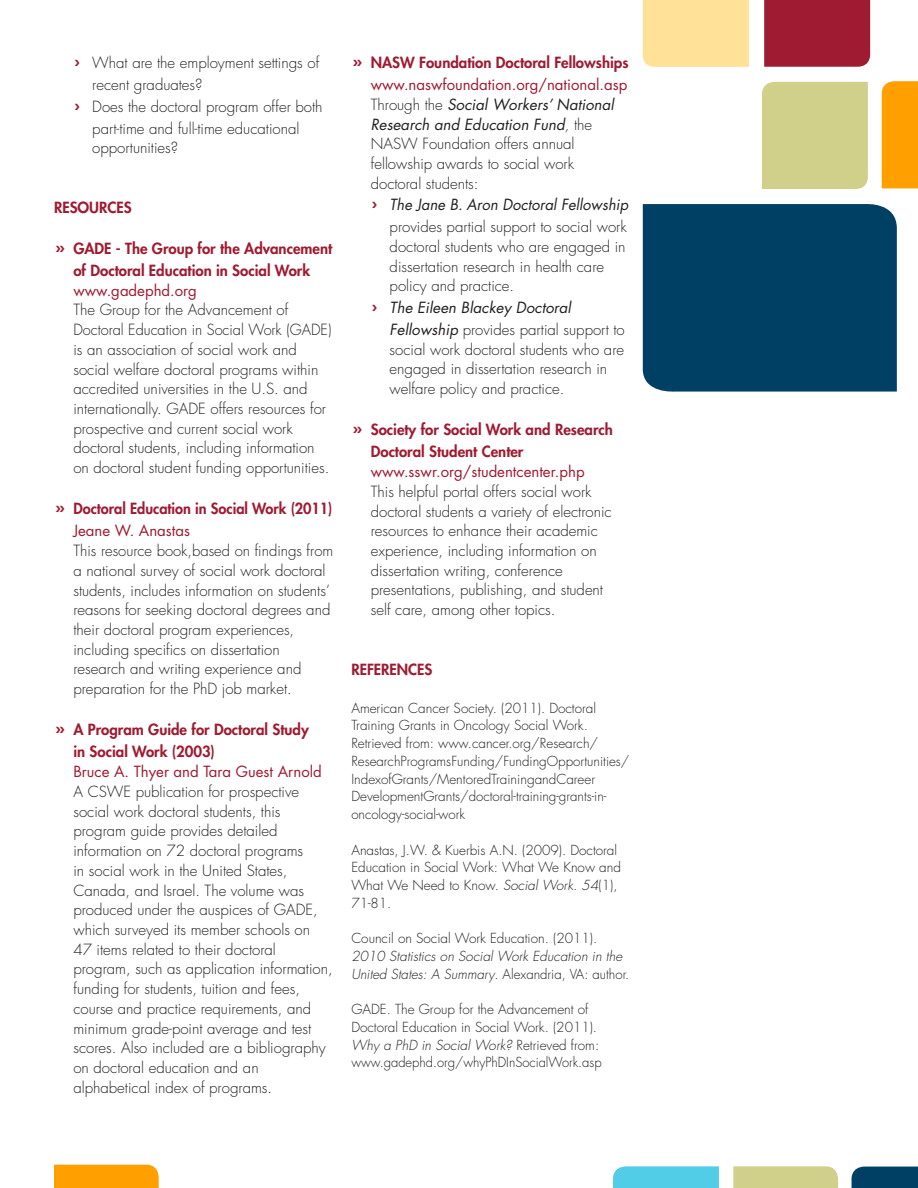
<style>
.page{position:relative;width:918px;height:1188px;background:#fff}
.page>*{position:absolute;margin:0;border:0;box-sizing:border-box;transform-origin:0 0}
.t1{font:300 15px/19.6px "Futura";color:#231f20}
.t2{font:800 15px/22.2px "Futura";color:#9f1b31}
.t3{font:15px/22px "Futura";color:#9f1b31;text-align:right}
.t4{font:italic 15px/22px "Futura";letter-spacing:.005em;color:#231f20}
.t5{font:300 13.5px/17.7px "Futura";color:#231f20}
.t6{font:italic 300 13.5px/17.7px "Futura";letter-spacing:.005em;color:#231f20}
.s1{font-family:"Trade Gothic Bold Two";font-weight:400;font-size:19.5px;color:#9f1b31}
.s2{font-family:"Trade Gothic Bold Two";font-weight:400;font-size:19.5px}
.s3{font-weight:400}
.s4{font-family:"Trade Gothic Bold Two";font-size:19.5px}
.s5{font-weight:800}
.s6{font-weight:400;font-style:italic}
.s7{font-style:italic}
.s8{font-family:"Trade Gothic Bold Two";font-style:normal;font-size:19.5px;color:#9f1b31}
.s9{font-weight:300;font-style:normal}
.s10{font-style:inherit}
.s11{font-style:normal}
</style>
<div class="page">
<div style="left:643px;top:0;width:106px;height:67px;background:#ffe298"></div>
<div style="left:881px;top:81px;width:37px;height:107px;background:#ff9f00"></div>
<div style="left:909px;top:132px;width:9px;height:20px;background:#ff9f00"></div>
<div style="left:764px;top:0;width:107px;height:67px;background:#9f1b31"></div>
<div style="left:791px;top:10px;width:20px;height:20px;background:#9f1b31"></div>
<div style="left:761px;top:82px;width:107px;height:107px;background:#d0d08b"></div>
<div style="left:643px;top:204px;width:254px;height:188px;background:#004065"></div>
<div style="left:729px;top:252px;width:47px;height:35px;background:#004065"></div>
<div style="left:733px;top:1166px;width:105px;height:22px;background:#d0d08b"></div>
<div style="left:613px;top:1166px;width:106px;height:22px;background:#52cde7"></div>
<svg style="left:851px;top:1167px;width:67px;height:21px"></svg>
<div style="left:54px;top:1164px;width:105px;height:24px;background:#ff9f00"></div>
<p class="t1" style="left:74px;top:54px;width:247px"><span class="s1">›</span> What are the employment settings of</p>
<p class="t1" style="left:92px;top:76px;width:112px">recent graduates?</p>
<p class="t1" style="left:74px;top:97px;width:250px"><span class="s1">›</span> Does the doctoral program offer both</p>
<p class="t1" style="left:92px;top:120px;width:209px">part-time and full-time educational</p>
<p class="t1" style="left:92px;top:139px;width:87px">opportunities?</p>
<p class="t2" style="left:54px;top:197px;width:79px">RESOURCES</p>
<p class="t2" style="left:55px;top:238px;width:279px;text-align:center"><span class="s2">»</span> GADE - The Group for the Advancement of Doctoral Education in Social Work</p>
<p class="t3" style="left:73px;top:281px;width:125px">www.gadephd.org</p>
<p class="t1" style="left:73px;top:301px;width:260px">The Group for the Advancement of Doctoral Education in Social Work (GADE) is an association of social work and social welfare doctoral programs within accredited universities in the U.S. and internationally. GADE offers resources for prospective and current social work doctoral students, including information on doctoral student funding opportunities.</p>
<p class="t2" style="left:73px;top:499px;width:260px;text-indent:-19px"><span class="s2">»</span> Doctoral Education in Social Work (2011)<br><span class="s3">Jeane W. Anastas</span></p>
<p class="t1" style="left:73px;top:542px;width:261px">This resource book,based on findings from a national survey of social work doctoral students, includes information on students’ reasons for seeking doctoral degrees and their doctoral program experiences, including specifics on dissertation research and writing experience and preparation for the PhD job market.</p>
<p class="t2" style="left:73px;top:720px;width:237px;text-indent:-19px"><span class="s2">»</span> A Program Guide for Doctoral Study in Social Work (2003)</p>
<p class="t3" style="left:73px;top:762px;width:250px">Bruce A. Thyer and Tara Guest Arnold</p>
<p class="t1" style="left:73px;top:783px;width:261px">A CSWE publication for prospective social work doctoral students, this program guide provides detailed information on 72 doctoral programs<br>in social work in the United States, Canada, and Israel. The volume was produced under the auspices of GADE, which surveyed its member schools on<br>47 items related to their doctoral program, such as application information, funding for students, tuition and fees, course and practice requirements, and minimum grade-point average and test scores. Also included are a bibliography on doctoral education and an alphabetical index of programs.</p>
<p class="t3" style="left:352px;top:53px;width:278px"><span class="s4">»</span> <span class="s5">NASW Foundation Doctoral Fellowships </span>www.naswfoundation.org/national.asp</p>
<p class="t1" style="left:371px;top:96px;width:245px">Through the <span class="s6">Social Workers’ National<br>Research and Education Fund</span><span class="s7">,</span>the<br>NASW Foundation offers annual fellowship awards to social work doctoral students:</p>
<p class="t1" style="left:371px;top:195px;width:259px;line-height:22px;text-align:right"><span class="s1">›</span> <span class="s6">The Jane B. Aron Doctoral Fellowship </span>provides partial support to social work</p>
<p class="t1" style="left:390px;top:238px;width:237px">doctoral students who are engaged in dissertation research in health care policy and practice.</p>
<p class="t4" style="left:390px;top:298px;width:237px;text-indent:-19px"><span class="s8">›</span> The Eileen Blackey Doctoral<br>Fellowship <span class="s9">provides partial support to</span></p>
<p class="t1" style="left:390px;top:340px;width:236px">social work doctoral students who are engaged in dissertation research in welfare policy and practice.</p>
<p class="t2" style="left:371px;top:420px;width:244px;text-indent:-19px"><span class="s2">»</span> Society for Social Work and Research<br>Doctoral Student Center</p>
<p class="t3" style="left:371px;top:462px;width:215px">www.sswr.org/studentcenter.php</p>
<p class="t1" style="left:371px;top:483px;width:242px">This helpful portal offers social work doctoral students a variety of electronic resources to enhance their academic experience, including information on dissertation writing, conference presentations, publishing, and student self care, among other topics.</p>
<p class="t2" style="left:351px;top:659px;width:83px">REFERENCES</p>
<p class="t5" style="left:351px;top:700px;width:280px">American Cancer Society. (2011). Doctoral Training Grants in Oncology Social Work.<br>Retrieved from: www.cancer.org/Research/ ResearchProgramsFunding/FundingOpportunities/ IndexofGrants/MentoredTrainingandCareer DevelopmentGrants/doctoral-training-grants-in&shy;oncology-social-work</p>
<p class="t5" style="left:351px;top:842px;width:271px">Anastas, J.W. &amp; Kuerbis A.N. (2009). Doctoral Education in Social Work: What We Know and What We Need to Know. <span class="s7">Social Work. 54</span>(1), 71-81.</p>
<p class="t5" style="left:351px;top:931px;width:247px">Council on Social Work Education. (2011).</p>
<p class="t6" style="left:351px;top:948px;width:279px">2010 Statistics on Social Work Education in the<br>United States: A Summary<span class="s10">.</span><span class="s11">Alexandria, VA: author.</span></p>
<p class="t5" style="left:351px;top:1002px;width:252px">GADE. The Group for the Advancement of Doctoral Education in Social Work. (2011).<br><span class="s7">Why a PhD in Social Work?</span> Retrieved from: www.gadephd.org/whyPhDInSocialWork.asp</p>
</div>
